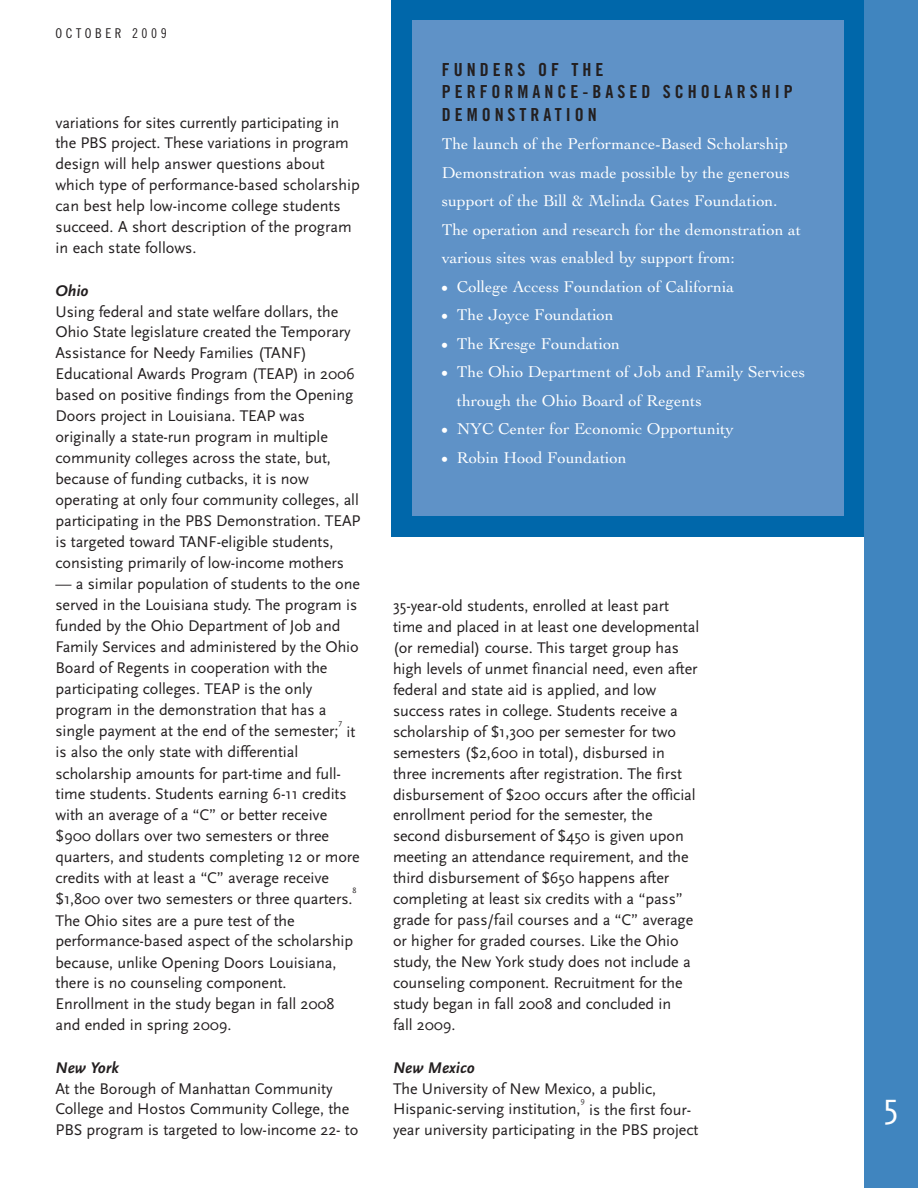
<style>
.page{position:relative;width:918px;height:1188px;background:#fff}
.page>*{position:absolute;margin:0;border:0;box-sizing:border-box;transform-origin:0 0}
.t1{font:36px "Scala Sans";color:#fff}
.t2{font:18px/22.5px "Trade Gothic Bold Cond Twenty";letter-spacing:.22em;color:#231f20}
.t3{font:16.5px/28.5px "Cochin";color:#fff}
.t4{font:16.2px/21px "Scala Sans";letter-spacing:-.005em;color:#231f20}
.t5{font:italic 700 16.2px "Scala Sans";color:#231f20}
.t6{font:13.5px "Trade Gothic Cond Eighteen";letter-spacing:.26em;color:#231f20}
.t7{font:8.1px "Scala Sans";color:#231f20}
.s1{font-family:"Scala Sans";font-weight:700;font-size:16.2px}
</style>
<div class="page">
<div style="left:864px;top:0;width:54px;height:1188px;background:#4085bf"></div>
<div style="left:392px;top:0;width:472px;height:537px;background:#0067aa"></div>
<div style="left:412px;top:20px;width:432px;height:495px;background:#5f92c7"></div>
<p class="t6" style="left:56px;top:28px;width:113px">OCTOBER 2009</p>
<p class="t4" style="left:56px;top:111px;width:306px">variations for sites currently participating in the PBS project. These variations in program design will help answer questions about which type of performance-based scholarship can best help low-income college students succeed. A short description of the program in each state follows.</p>
<p class="t5" style="left:56px;top:280px;width:35px">Ohio</p>
<p class="t4" style="left:56px;top:300px;width:307px">Using federal and state welfare dollars, the Ohio State legislature created the Temporary Assistance for Needy Families (TANF)<br>Educational Awards Program (TEAP) in 2006 based on positive findings from the Opening Doors project in Louisiana. TEAP was originally a state-run program in multiple community colleges across the state, but, because of funding cutbacks, it is now operating at only four community colleges, all participating in the PBS Demonstration. TEAP is targeted toward TANF-eligible students, consisting primarily of low-income mothers</p>
<p class="t4" style="left:56px;top:573px;width:306px">— a similar population of students to the one served in the Louisiana study. The program is funded by the Ohio Department of Job and Family Services and administered by the Ohio Board of Regents in cooperation with the participating colleges. TEAP is the only program in the demonstration that has a single payment at the end of the semester;</p>
<p class="t7" style="left:339px;top:718px;width:5px">7</p>
<p class="t4" style="left:347px;top:720px;width:10px">it</p>
<p class="t4" style="left:55px;top:741px;width:306px">is also the only state with differential scholarship amounts for part-time and full&shy;time students. Students earning 6-11 credits with an average of a “C” or better receive $900 dollars over two semesters or three quarters, and students completing 12 or more credits with at least a “C” average receive $1,800 over two semesters or three quarters.</p>
<p class="t7" style="left:353px;top:886px;width:6px">8</p>
<p class="t4" style="left:56px;top:909px;width:299px">The Ohio sites are a pure test of the performance-based aspect of the scholarship because, unlike Opening Doors Louisiana, there is no counseling component.<br>Enrollment in the study began in fall 2008 and ended in spring 2009.</p>
<p class="t5" style="left:56px;top:1057px;width:65px">New York</p>
<p class="t4" style="left:55px;top:1077px;width:304px">At the Borough of Manhattan Community<br>College and Hostos Community College, the<br>PBS program is targeted to low-income 22- to</p>
<p class="t2" style="left:442px;top:60px;width:353px">FUNDERS OF THE<br>PERFORMANCE-BASED SCHOLARSHIP<br>DEMONSTRATION</p>
<p class="t3" style="left:442px;top:130px;width:361px">The launch of the Performance-Based Scholarship Demonstration was made possible by the generous support of the Bill &amp; Melinda Gates Foundation.<br>The operation and research for the demonstration at various sites was enabled by support from:</p>
<p class="t3" style="left:442px;top:272px;width:294px"><span class="s1">•</span> College Access Foundation of California</p>
<p class="t3" style="left:442px;top:301px;width:174px"><span class="s1">•</span> The Joyce Foundation</p>
<p class="t3" style="left:442px;top:329px;width:180px"><span class="s1">•</span> The Kresge Foundation</p>
<p class="t3" style="left:457px;top:358px;width:350px;text-indent:-15px"><span class="s1">•</span> The Ohio Department of Job and Family Services through the Ohio Board of Regents</p>
<p class="t3" style="left:442px;top:415px;width:294px"><span class="s1">•</span> NYC Center for Economic Opportunity</p>
<p class="t3" style="left:442px;top:443px;width:186px"><span class="s1">•</span> Robin Hood Foundation</p>
<p class="t4" style="left:393px;top:594px;width:308px">35-year-old students, enrolled at least part time and placed in at least one developmental (or remedial) course. This target group has high levels of unmet financial need, even after federal and state aid is applied, and low success rates in college. Students receive a scholarship of $1,300 per semester for two semesters ($2,600 in total), disbursed in three increments after registration. The first disbursement of $200 occurs after the official enrollment period for the semester, the second disbursement of $450 is given upon meeting an attendance requirement, and the third disbursement of $650 happens after completing at least six credits with a “pass” grade for pass/fail courses and a “C” average or higher for graded courses. Like the Ohio study, the New York study does not include a counseling component. Recruitment for the study began in fall 2008 and concluded in<br>fall 2009.</p>
<p class="t5" style="left:393px;top:1057px;width:83px">New Mexico</p>
<p class="t4" style="left:393px;top:1077px;width:265px">The University of New Mexico, a public,<br>Hispanic-serving institution,</p>
<p class="t7" style="left:581px;top:1096px;width:6px">9</p>
<p class="t4" style="left:393px;top:1098px;width:307px;text-indent:196px">is the first four&shy;year university participating in the PBS project</p>
<h1 class="t1" style="left:884px;top:1084px;width:16px">5</h1>
</div>
